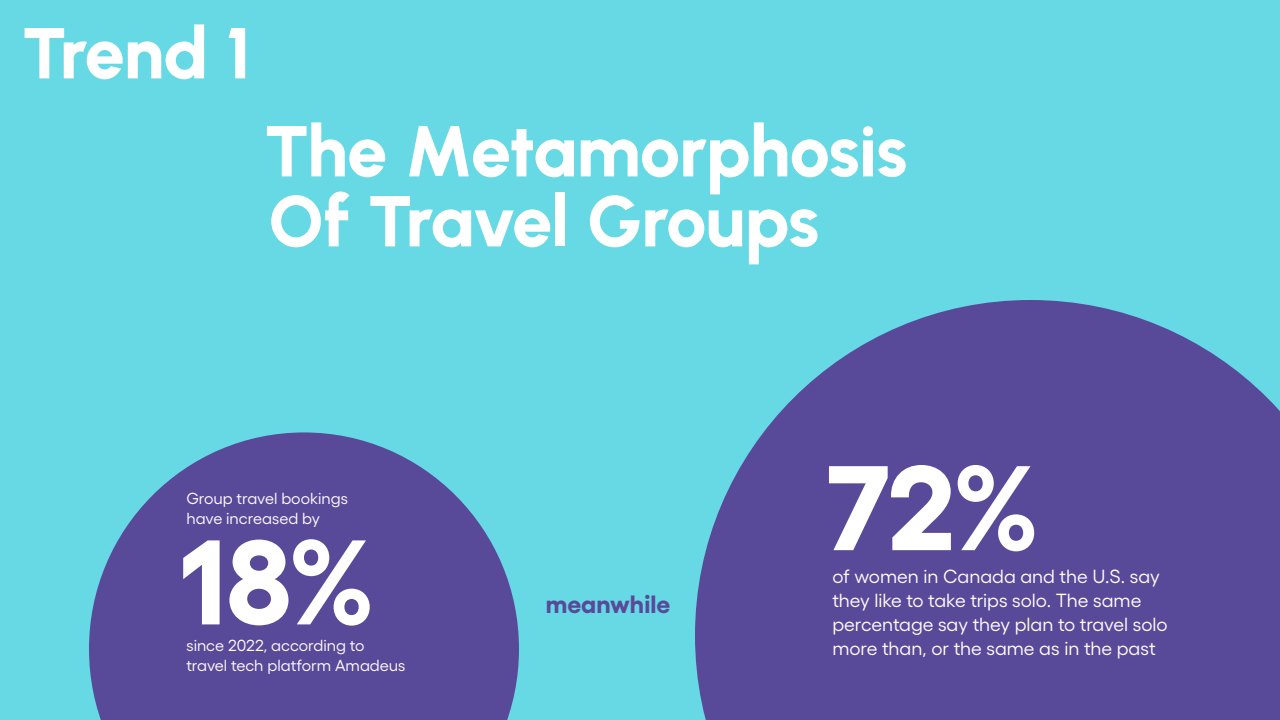
<style>
.page{position:relative;width:1280px;height:720px;background:#66d9e5}
.page>*{position:absolute;margin:0;border:0;box-sizing:border-box;transform-origin:0 0}
.t1{font:700 120px "Gellix";color:#fff}
.t2{font:800 72px/70px "Urbanist";letter-spacing:-.02em;color:#fff}
.t3{font:700 25px "Gellix";color:#594a99}
.t4{font:19px/24px "Gellix";letter-spacing:-.005em;color:#fff}
.t5{font:16px/20px "Gellix";color:#fff}
</style>
<div class="page">
<svg style="left:695px;top:300px;width:585px;height:420px;background:#5a5da3"></svg>
<svg style="left:89px;top:432px;width:430px;height:288px;fill:#594a99"></svg>
<p class="t2" style="left:22px;top:15px;width:231px">Trend 1</p>
<p class="t2" style="left:264px;top:113px;width:645px">The Metamorphosis<br>Of Travel Groups</p>
<p class="t5" style="left:186px;top:486px;width:163px">Group travel bookings have increased by</p>
<p class="t1" style="left:179px;top:486px;width:198px">18%</p>
<p class="t5" style="left:186px;top:633px;width:221px">since 2022, according to travel tech platform Amadeus</p>
<p class="t3" style="left:546px;top:584px;width:126px">meanwhile</p>
<p class="t1" style="left:827px;top:411px;width:214px">72%</p>
<p class="t4" style="left:832px;top:562px;width:337px">of women in Canada and the U.S. say they like to take trips solo. The same percentage say they plan to travel solo more than, or the same as in the past</p>
</div>
